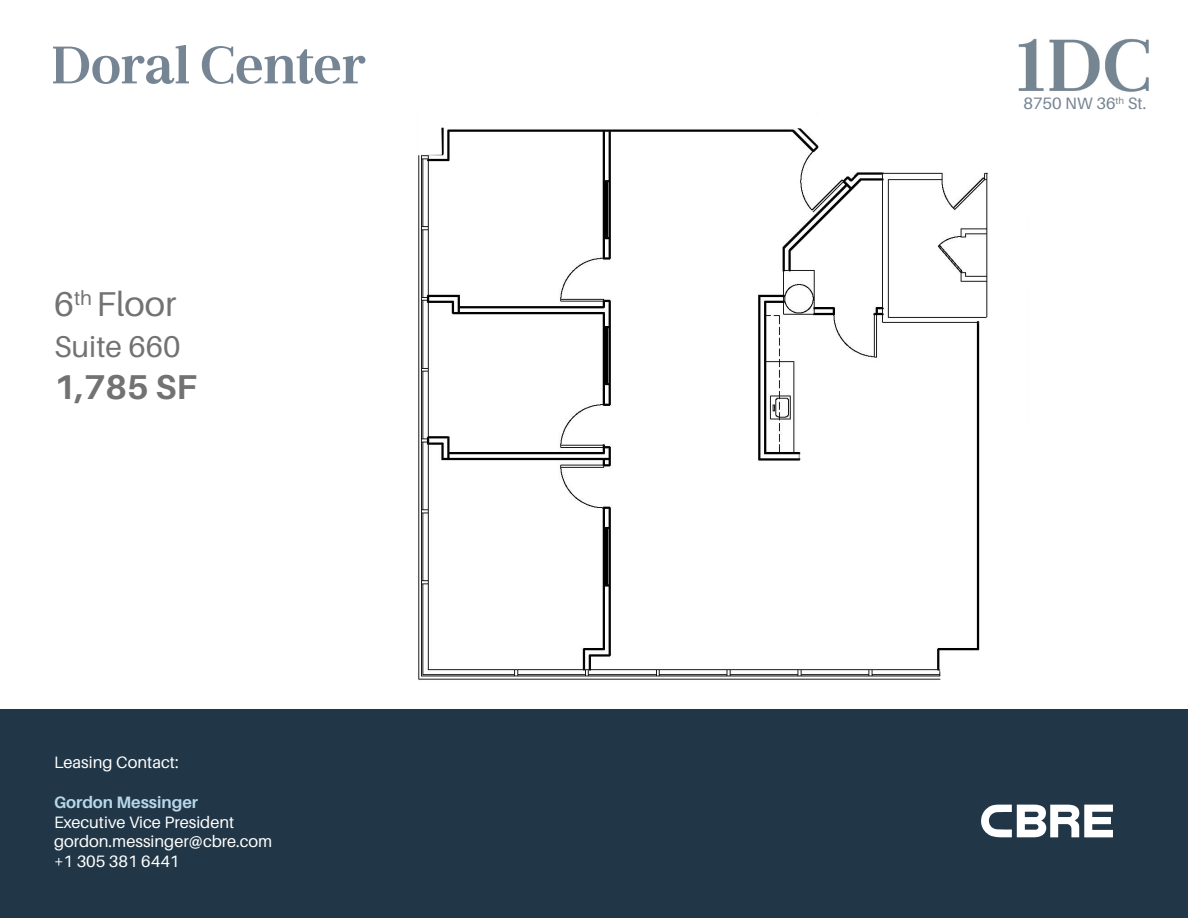
<style>
.page{position:relative;width:1188px;height:918px;background:#fff}
.page>*{position:absolute;margin:0;border:0;box-sizing:border-box;transform-origin:0 0}
.t1{font:34.5px "Aileron";color:#717271}
.t2{font:700 34.5px "Aileron";color:#717271}
.t3{font:30px "Aileron";color:#717271}
.t4{font:16.5px/19.8px "Aileron";color:#fff}
.t5{font:700 16.5px "Aileron";color:#b7d7eb}
.t6{font:16.5px "Aileron";color:#758492}
</style>
<div class="page">
<div style="left:0;top:709px;width:1188px;height:209px;background:#213646"></div>
<img style="left:1018px;top:38px;width:131px;height:54px">
<svg style="left:53px;top:45px;width:136px;height:39px"></svg>
<svg style="left:202px;top:46px;width:163px;height:38px"></svg>
<svg style="left:981px;top:805px;width:132px;height:32px"></svg>
<img style="left:418px;top:127px;width:571px;height:553px">
<p class="t1" style="left:54px;top:285px;width:124px">6<sup>th</sup> Floor</p>
<p class="t3" style="left:54px;top:331px;width:128px">Suite 660</p>
<p class="t2" style="left:54px;top:368px;width:144px">1,785 SF</p>
<p class="t4" style="left:54px;top:753px;width:126px">Leasing Contact:</p>
<p class="t5" style="left:54px;top:793px;width:146px">Gordon Messinger</p>
<p class="t4" style="left:54px;top:812px;width:220px">Executive Vice President gordon.messinger@cbre.com +1 305 381 6441</p>
<p class="t6" style="left:1023px;top:95px;width:124px">8750 NW 36<sup>th</sup> St.</p>
</div>
